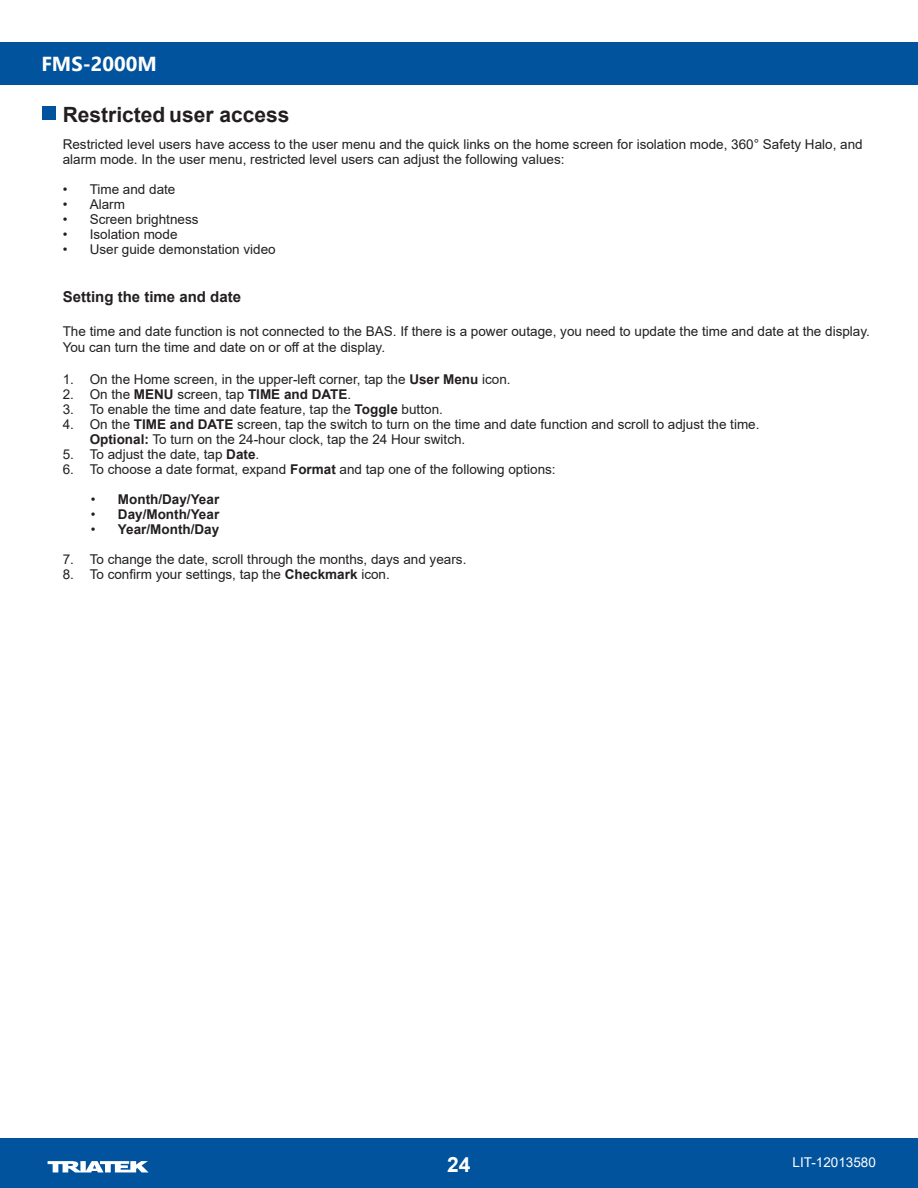
<style>
.page{position:relative;width:918px;height:1188px;background:#fff}
.page>*{position:absolute;margin:0;border:0;box-sizing:border-box;transform-origin:0 0}
.Heading_1{font:700 21px "Arial";color:#231f20}
.t1{font:700 21px "Arial";color:#fff}
.t2{font:700 20.25px "Segoe UI";color:#fff}
.Heading_2{font:700 15px "Arial";color:#231f20}
.cross{font:13.5px/15px "Arial";color:#231f20}
.Body_text{font:13.5px/16.2px "Arial";color:#231f20}
.t3{font:700 13.5px "Arial";color:#231f20}
.t4{font:13.5px "Arial";color:#fff}
.s1{font-weight:700}
.s2{font-weight:400}
</style>
<div class="page">
<div style="left:0;top:1138px;width:918px;height:50px;background:#01539e"></div>
<div style="left:0;top:43px;width:918px;height:42px;background:#01539e"></div>
<svg style="left:48px;top:1161px;width:100px;height:11px"></svg>
<div style="left:43px;top:106px;width:13px;height:14px;background:#01539e"></div>
<h2 class="t2" style="left:41px;top:45px;width:117px">FMS-2000M</h2>
<p class="Heading_1" style="left:63px;top:99px;width:228px">Restricted user access</p>
<p class="cross" style="left:63px;top:137px;width:802px">Restricted level users have access to the user menu and the quick links on the home screen for isolation mode, 360° Safety Halo, and alarm mode. In the user menu, restricted level users can adjust the following values:</p>
<p class="cross" style="left:63px;top:182px;width:114px">• Time and date</p>
<p class="cross" style="left:63px;top:197px;width:64px">• Alarm</p>
<p class="cross" style="left:63px;top:212px;width:137px">• Screen brightness</p>
<p class="cross" style="left:63px;top:227px;width:116px">• Isolation mode</p>
<p class="cross" style="left:63px;top:242px;width:215px">• User guide demonstation video</p>
<p class="Heading_2" style="left:63px;top:286px;width:180px">Setting the time and date</p>
<p class="Body_text" style="left:63px;top:323px;width:809px">The time and date function is not connected to the BAS. If there is a power outage, you need to update the time and date at the display.<br>You can turn the time and date on or off at the display.</p>
<p class="cross" style="left:63px;top:371px;width:449px">1. On the Home screen, in the upper-left corner, tap the <span class="s1">User Menu</span> icon.</p>
<p class="cross" style="left:63px;top:386px;width:290px">2. On the <span class="s1">MENU</span> screen, tap <span class="s1">TIME and DATE</span>.</p>
<p class="cross" style="left:63px;top:401px;width:382px">3. To enable the time and date feature, tap the <span class="s1">Toggle</span> button.</p>
<p class="cross" style="left:63px;top:416px;width:698px">4. On the <span class="s1">TIME and DATE</span> screen, tap the switch to turn on the time and date function and scroll to adjust the time.</p>
<p class="Body_text" style="left:90px;top:431px;width:377px"><span class="s1">Optional:</span> To turn on the 24-hour clock, tap the 24 Hour switch.</p>
<p class="cross" style="left:63px;top:446px;width:198px">5. To adjust the date, tap <span class="s1">Date</span>.</p>
<p class="cross" style="left:63px;top:461px;width:495px">6. To choose a date format, expand <span class="s1">Format</span> and tap one of the following options:</p>
<p class="t3" style="left:91px;top:489px;width:130px"><span class="s2">•</span> Month/Day/Year</p>
<p class="t3" style="left:91px;top:504px;width:130px"><span class="s2">•</span> Day/Month/Year</p>
<p class="t3" style="left:91px;top:519px;width:130px"><span class="s2">•</span> Year/Month/Day</p>
<p class="cross" style="left:63px;top:551px;width:405px">7. To change the date, scroll through the months, days and years.</p>
<p class="cross" style="left:63px;top:566px;width:329px">8. To confirm your settings, tap the <span class="s1">Checkmark</span> icon.</p>
<h1 class="t1" style="left:447px;top:1150px;width:25px">24</h1>
<p class="t4" style="left:793px;top:1153px;width:85px">LIT-12013580</p>
</div>
